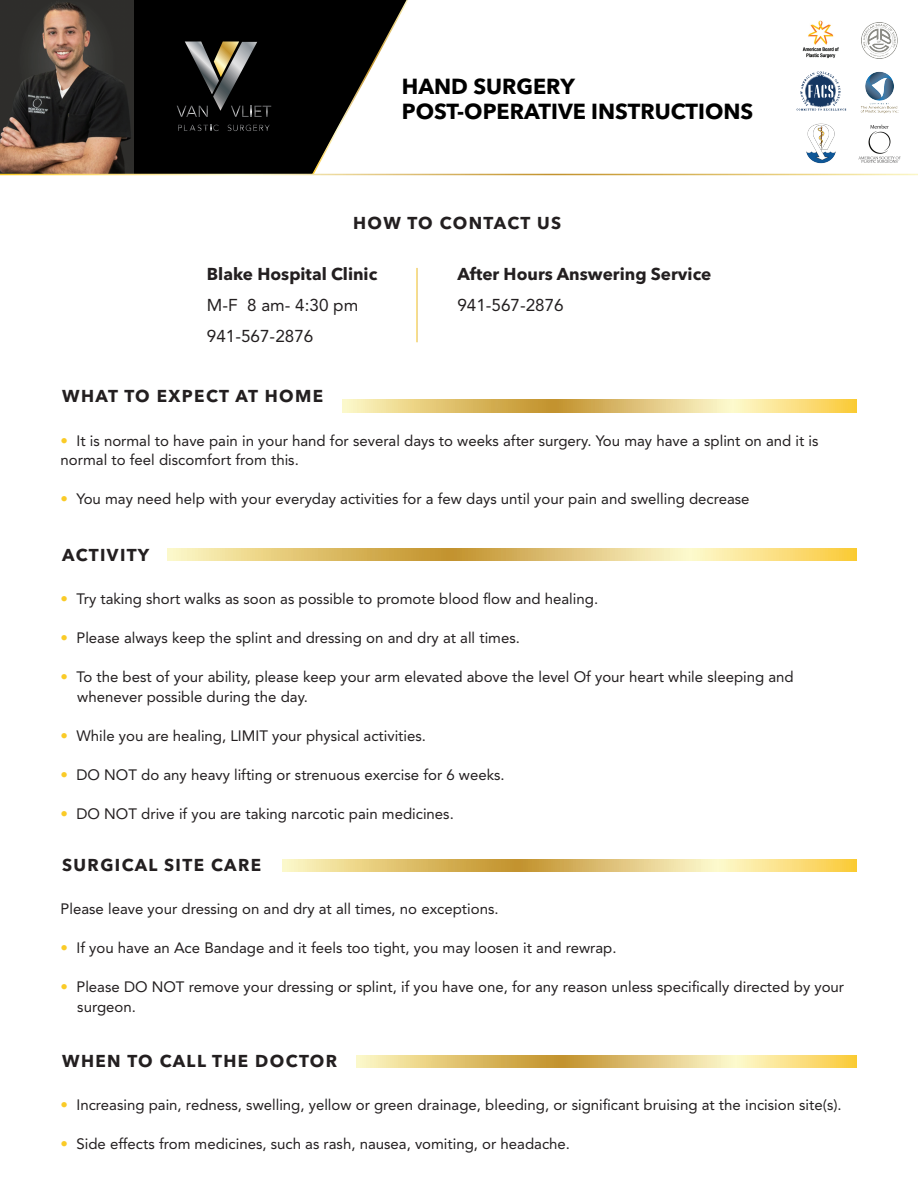
<style>
.page{position:relative;width:918px;height:1188px;background:#fff}
.page>*{position:absolute;margin:0;border:0;box-sizing:border-box;transform-origin:0 0}
.t1{font:700 21.6px/24.6px "Avenir Next LT Pro";color:#000}
.t2{font:700 17.1px "Avenir Next LT Pro";letter-spacing:.07em;color:#231f20}
.t3{font:700 17.1px "Avenir Next LT Pro";color:#231f20}
.t4{font:17.1px/31.5px "Avenir LT Std";color:#231f20}
.t5{font:15px/19.5px "Avenir LT Std";color:#231f20}
.s1{color:#facb27}
</style>
<div class="page">
<div style="left:134px;top:0;width:177px;height:174px;background:#000"></div>
<svg style="left:177px;top:42px;width:94px;height:75px;background:#35342f"></svg>
<svg style="left:178px;top:125px;width:41px;height:6px"></svg>
<svg style="left:228px;top:125px;width:42px;height:6px"></svg>
<img style="left:0;top:0;width:134px;height:174px">
<img style="left:802px;top:20px;width:37px;height:38px">
<img style="left:861px;top:22px;width:37px;height:36px">
<img style="left:796px;top:71px;width:48px;height:40px">
<img style="left:844px;top:71px;width:55px;height:43px">
<img style="left:806px;top:124px;width:30px;height:40px">
<svg style="left:311px;top:0;width:98px;height:176px"></svg>
<hr style="left:0;top:174px;width:918px;height:1px;background:#fff">
<img style="left:858px;top:124px;width:43px;height:39px">
<svg style="left:343px;top:400px;width:513px;height:12px;background:#e6cb7a"></svg>
<svg style="left:282px;top:859px;width:574px;height:12px;background:#e6cb7a"></svg>
<svg style="left:168px;top:549px;width:688px;height:12px;background:#e6cb7a"></svg>
<svg style="left:356px;top:1055px;width:500px;height:12px;background:#e6cb7a"></svg>
<h1 class="t1" style="left:402px;top:74px;width:353px">HAND SURGERY<br>POST-OPERATIVE INSTRUCTIONS</h1>
<p class="t2" style="left:353px;top:213px;width:210px">HOW TO CONTACT US</p>
<p class="t3" style="left:207px;top:263px;width:172px">Blake Hospital Clinic</p>
<p class="t4" style="left:207px;top:289px;width:153px">M-F 8 am- 4:30 pm<br>941-567-2876</p>
<p class="t3" style="left:457px;top:263px;width:256px">After Hours Answering Service</p>
<p class="t4" style="left:457px;top:290px;width:108px">941-567-2876</p>
<p class="t2" style="left:62px;top:386px;width:263px">WHAT TO EXPECT AT HOME</p>
<p class="t5" style="left:61px;top:431px;width:759px"><span class="s1">•</span> It is normal to have pain in your hand for several days to weeks after surgery. You may have a splint on and it is normal to feel discomfort from this.</p>
<p class="t5" style="left:61px;top:489px;width:690px"><span class="s1">•</span> You may need help with your everyday activities for a few days until your pain and swelling decrease</p>
<p class="t2" style="left:62px;top:544px;width:89px">ACTIVITY</p>
<p class="t5" style="left:61px;top:589px;width:539px"><span class="s1">•</span> Try taking short walks as soon as possible to promote blood flow and healing.</p>
<p class="t5" style="left:61px;top:628px;width:461px"><span class="s1">•</span> Please always keep the splint and dressing on and dry at all times.</p>
<p class="t5" style="left:77px;top:667px;width:718px;text-indent:-17px"><span class="s1">•</span> To the best of your ability, please keep your arm elevated above the level Of your heart while sleeping and whenever possible during the day.</p>
<p class="t5" style="left:61px;top:726px;width:367px"><span class="s1">•</span> While you are healing, LIMIT your physical activities.</p>
<p class="t5" style="left:61px;top:765px;width:446px"><span class="s1">•</span> DO NOT do any heavy lifting or strenuous exercise for 6 weeks.</p>
<p class="t5" style="left:61px;top:804px;width:395px"><span class="s1">•</span> DO NOT drive if you are taking narcotic pain medicines.</p>
<p class="t2" style="left:62px;top:855px;width:200px">SURGICAL SITE CARE</p>
<p class="t5" style="left:61px;top:900px;width:440px">Please leave your dressing on and dry at all times, no exceptions.</p>
<p class="t5" style="left:61px;top:939px;width:557px"><span class="s1">•</span> If you have an Ace Bandage and it feels too tight, you may loosen it and rewrap.</p>
<p class="t5" style="left:77px;top:978px;width:768px;text-indent:-17px"><span class="s1">•</span> Please DO NOT remove your dressing or splint, if you have one, for any reason unless specifically directed by your surgeon.</p>
<p class="t2" style="left:62px;top:1051px;width:276px">WHEN TO CALL THE DOCTOR</p>
<p class="t5" style="left:61px;top:1096px;width:783px"><span class="s1">•</span> Increasing pain, redness, swelling, yellow or green drainage, bleeding, or significant bruising at the incision site(s).</p>
<p class="t5" style="left:61px;top:1135px;width:511px"><span class="s1">•</span> Side effects from medicines, such as rash, nausea, vomiting, or headache.</p>
</div>
